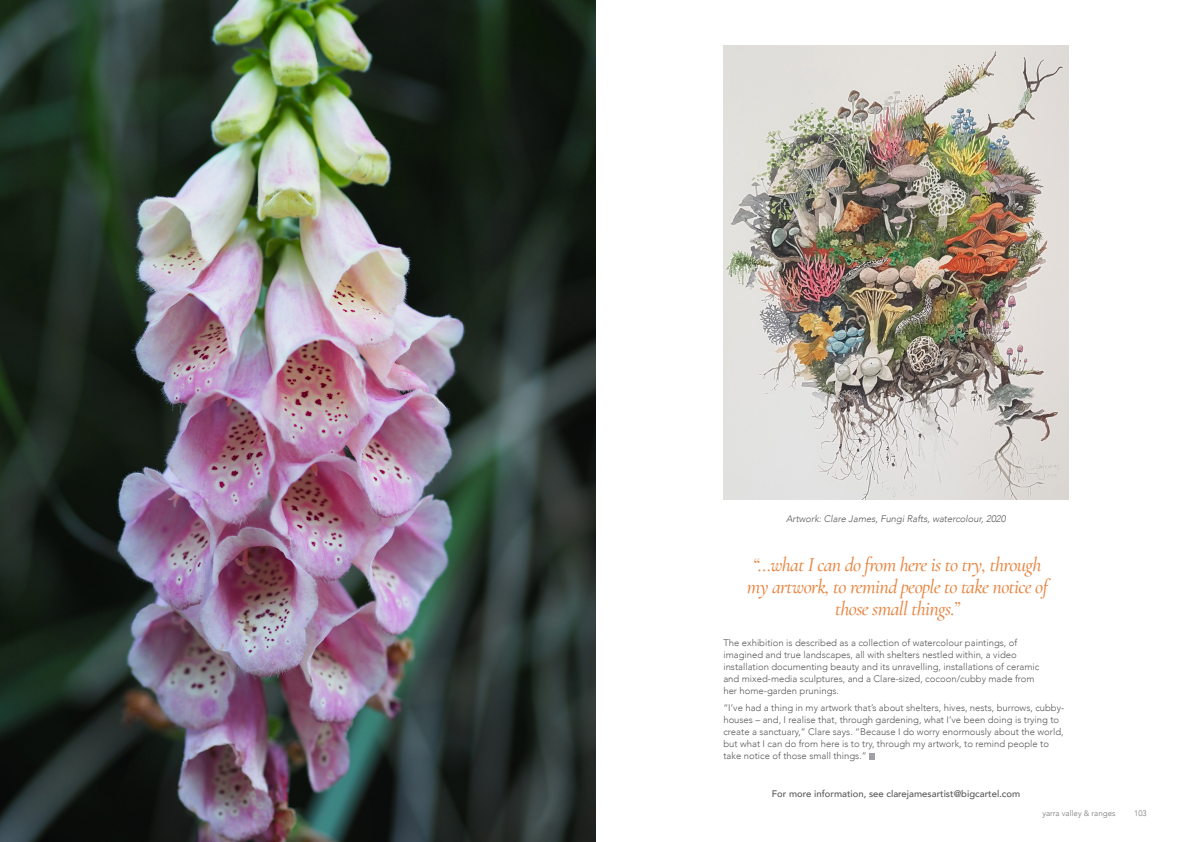
<style>
.page{position:relative;width:1191px;height:842px;background:#fff}
.page>*{position:absolute;margin:0;border:0;box-sizing:border-box;transform-origin:0 0}
.Large_Pull_Quote{font:italic 500 20px/22px "Cormorant Garamond";letter-spacing:-.03em;color:#e68744;text-align:center}
.Body{font:300 9.5px/12px "Avenir";color:#57585a}
.Body-2{font:500 9.5px "Avenir";color:#57585a}
.Body-3{font:italic 300 9.5px "Avenir";color:#57585a}
.t1{font:300 8px "Avenir";color:#76787b}
</style>
<div class="page">
<img style="left:723px;top:45px;width:345px;height:455px">
<img style="left:0;top:0;width:595px;height:842px">
<svg style="left:869px;top:753px;width:6px;height:6px"></svg>
<p class="Body-3" style="left:786px;top:513px;width:221px">Artwork: Clare James, Fungi Rafts, watercolour, 2020</p>
<p class="Large_Pull_Quote" style="left:746px;top:553px;width:303px">“...what I can do from here is to try, through my artwork, to remind people to take notice of those small things.”</p>
<p class="Body" style="left:723px;top:636px;width:317px">The exhibition is described as a collection of watercolour paintings, of imagined and true landscapes, all with shelters nestled within, a video installation documenting beauty and its unravelling, installations of ceramic and mixed-media sculptures, and a Clare-sized, cocoon/cubby made from her home-garden prunings.</p>
<p class="Body" style="left:723px;top:702px;width:342px">“I’ve had a thing in my artwork that’s about shelters, hives, nests, burrows, cubby&shy;houses – and, I realise that, through gardening, what I’ve been doing is trying to create a sanctuary,” Clare says. “Because I do worry enormously about the world, but what I can do from here is to try, through my artwork, to remind people to take notice of those small things.”</p>
<p class="Body-2" style="left:772px;top:785px;width:250px">For more information, see clarejamesartist@bigcartel.com</p>
<p class="t1" style="left:1042px;top:809px;width:75px">yarra valley &amp; ranges</p>
<p class="t1" style="left:1134px;top:809px;width:14px">103</p>
</div>
